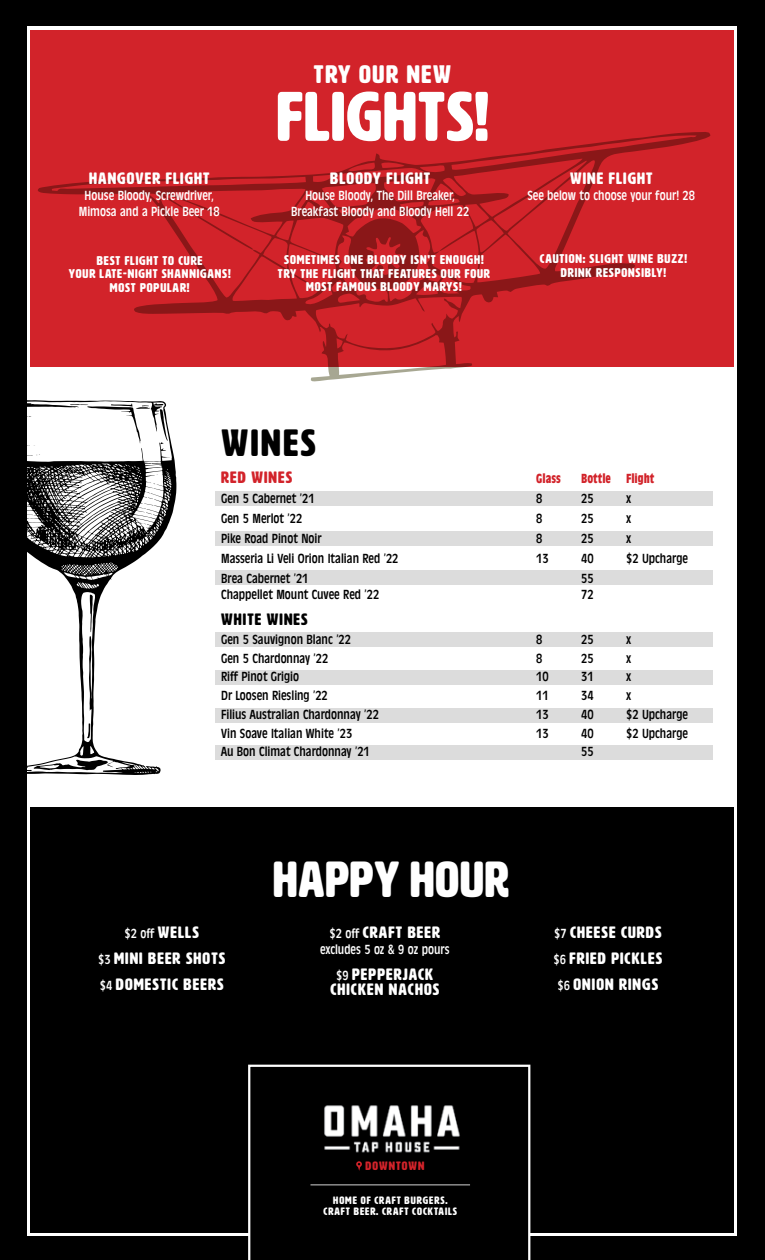
<style>
.page{position:relative;width:765px;height:1260px;background:#000}
.page>*{position:absolute;margin:0;border:0;box-sizing:border-box;transform-origin:0 0}
.t1{font:69px "HWT Artz";letter-spacing:.02em;color:#fff}
.t2{font:50px "HWT Artz";letter-spacing:.02em;color:#fff}
.t3{font:37.5px "HWT Artz";letter-spacing:.07em;color:#000}
.t4{font:25px "HWT Artz";letter-spacing:.07em;color:#fff}
.t5{font:16.25px/26.2px "HWT Artz";letter-spacing:.07em;color:#fff}
.t6{font:16.25px "HWT Artz";letter-spacing:.07em;color:#000}
.t7{font:16.25px "HWT Artz";letter-spacing:.07em;color:#d2232a}
.t8{font:13.75px/18.8px "Antique Oli Con";color:#000}
.t9{font:13.75px "Antique Oli Con";color:#fff}
.t10{font:700 13.75px "Antique Oli Con";color:#d2232a}
.t11{font:12.5px/13.6px "HWT Artz";letter-spacing:.07em;color:#fff;text-align:center}
.t12{font:12px "HWT Artz";letter-spacing:.09em;color:#d2232a}
.t13{font:10.5px/10.5px "HWT Artz";letter-spacing:.09em;color:#fff;text-align:center}
</style>
<div class="page">
<div style="left:28px;top:26px;width:709px;height:1210px;background:#fff"></div>
<div style="left:30px;top:807px;width:704px;height:425px;background:#000"></div>
<svg style="left:27px;top:400px;width:149px;height:375px"></svg>
<svg style="left:70px;top:404px;width:80px;height:39px"></svg>
<svg style="left:160px;top:409px;width:8px;height:35px"></svg>
<svg style="left:27px;top:416px;width:13px;height:41px"></svg>
<svg style="left:90px;top:594px;width:3px;height:38px"></svg>
<svg style="left:87px;top:723px;width:3px;height:15px"></svg>
<svg style="left:146px;top:512px;width:6px;height:2px"></svg>
<svg style="left:144px;top:492px;width:9px;height:14px"></svg>
<svg style="left:27px;top:760px;width:86px;height:11px"></svg>
<div style="left:30px;top:30px;width:704px;height:336px;background:#d2232a"></div>
<div style="left:215px;top:491px;width:498px;height:15px;background:#dcdcdc"></div>
<div style="left:215px;top:531px;width:498px;height:15px;background:#dcdcdc"></div>
<div style="left:215px;top:570px;width:498px;height:14px;background:#dcdcdc"></div>
<div style="left:215px;top:632px;width:498px;height:15px;background:#dcdcdc"></div>
<div style="left:215px;top:670px;width:498px;height:14px;background:#dcdcdc"></div>
<div style="left:215px;top:709px;width:498px;height:14px;background:#dcdcdc"></div>
<div style="left:215px;top:745px;width:498px;height:14px;background:#dcdcdc"></div>
<svg style="left:248px;top:1065px;width:282px;height:195px"></svg>
<hr style="left:310px;top:1184px;width:160px;height:1px;background:#fff">
<img style="left:318px;top:1099px;width:146px;height:57px">
<svg style="left:356px;top:1161px;width:6px;height:10px"></svg>
<svg style="left:38px;top:132px;width:672px;height:250px"></svg>
<svg style="left:627px;top:708px;width:61px;height:1px"></svg>
<svg style="left:109px;top:191px;width:15px;height:9px"></svg>
<svg style="left:80px;top:207px;width:19px;height:9px"></svg>
<svg style="left:111px;top:209px;width:14px;height:8px"></svg>
<svg style="left:330px;top:191px;width:14px;height:9px"></svg>
<svg style="left:292px;top:207px;width:36px;height:10px"></svg>
<svg style="left:342px;top:207px;width:5px;height:9px"></svg>
<svg style="left:528px;top:191px;width:31px;height:9px"></svg>
<svg style="left:568px;top:192px;width:8px;height:8px"></svg>
<svg style="left:594px;top:191px;width:10px;height:9px"></svg>
<svg style="left:622px;top:192px;width:13px;height:10px"></svg>
<svg style="left:649px;top:191px;width:11px;height:9px"></svg>
<svg style="left:673px;top:191px;width:22px;height:9px"></svg>
<svg style="left:133px;top:191px;width:86px;height:26px"></svg>
<svg style="left:360px;top:191px;width:109px;height:27px"></svg>
<h3 class="t5" style="left:89px;top:165px;width:122px">HANGOVER FLIGHT</h3>
<p class="t9" style="left:85px;top:188px;width:56px">★□◆▲ ●□□</p>
<p class="t9" style="left:100px;top:204px;width:34px">□▲ ■</p>
<p class="t9" style="left:171px;top:204px;width:4px">●</p>
<p class="t11" style="left:69px;top:254px;width:164px">BEST FLIGHT TO CURE<br>YOUR LATE-NIGHT SHANNIGANS!<br>MOST POPULAR!</p>
<h3 class="t4" style="left:314px;top:61px;width:139px">TRY OUR NEW</h3>
<h1 class="t1" style="left:277px;top:80px;width:214px">FLIGHTS!</h1>
<h3 class="t5" style="left:330px;top:165px;width:101px">BLOODY FLIGHT</h3>
<p class="t9" style="left:305px;top:188px;width:56px">★□◆▲ ●□□</p>
<p class="t9" style="left:329px;top:204px;width:36px">▲▼ ●□□</p>
<p class="t9" style="left:383px;top:204px;width:72px">■ ●□□ ★ ●●</p>
<h3 class="t5" style="left:570px;top:165px;width:84px">WINE FLIGHT</h3>
<p class="t9" style="left:559px;top:188px;width:115px">●□ ▼□ □□▲ □◆ □◆</p>
<p class="t11" style="left:278px;top:253px;width:214px">SOMETIMES ONE BLOODY ISN'T ENOUGH!<br>TRY THE FLIGHT THAT FEATURES OUR FOUR<br>MOST FAMOUS BLOODY MARYS!</p>
<p class="t11" style="left:540px;top:252px;width:149px">CAUTION: SLIGHT WINE BUZZ!<br>DRINK RESPONSIBLY!</p>
<h3 class="t3" style="left:222px;top:423px;width:96px">WINES</h3>
<h3 class="t7" style="left:221px;top:468px;width:72px">RED WINES</h3>
<p class="t10" style="left:542px;top:470px;width:20px">● ▲▲</p>
<p class="t10" style="left:587px;top:470px;width:20px">□▼▼●</p>
<p class="t8" style="left:233px;top:489px;width:8px">■</p>
<p class="t8" style="left:233px;top:509px;width:53px">■ ●□▼</p>
<p class="t8" style="left:251px;top:529px;width:65px">□ ■□▼ □</p>
<p class="t8" style="left:289px;top:549px;width:72px">● □■ ▼● ■</p>
<p class="t8" style="left:257px;top:585px;width:73px">●● ▼ □◆■▼ ◆❖</p>
<h3 class="t6" style="left:221px;top:611px;width:88px">WHITE WINES</h3>
<p class="t8" style="left:233px;top:630px;width:97px">■ ◆❖ ■□■ ● ■ ■</p>
<p class="t8" style="left:281px;top:649px;width:20px">□■■</p>
<p class="t8" style="left:251px;top:668px;width:18px">■□▼</p>
<p class="t8" style="left:240px;top:686px;width:30px">□□▲ ■</p>
<p class="t8" style="left:287px;top:686px;width:19px">▲●■</p>
<p class="t8" style="left:229px;top:705px;width:72px">●◆▲ ◆▲▼ ● ■</p>
<p class="t8" style="left:331px;top:705px;width:20px">□■■</p>
<p class="t8" style="left:230px;top:724px;width:74px">■ □❖ ▼● ■</p>
<p class="t8" style="left:227px;top:743px;width:42px">◆ □■ ●</p>
<p class="t8" style="left:286px;top:743px;width:57px">▼ □■■</p>
<h3 class="t5" style="left:140px;top:919px;width:60px">□ WELLS</h3>
<h3 class="t5" style="left:104px;top:945px;width:122px">✓ MINI BEER SHOTS</h3>
<h3 class="t5" style="left:106px;top:971px;width:119px">✔ DOMESTIC BEERS</h3>
<h2 class="t2" style="left:273px;top:853px;width:237px">HAPPY HOUR</h2>
<h3 class="t5" style="left:345px;top:919px;width:96px">□ CRAFT BEER</h3>
<p class="t9" style="left:335px;top:942px;width:46px">●◆ ▲ □</p>
<p class="t9" style="left:408px;top:942px;width:43px">□ □◆ ▲</p>
<h3 class="t5" style="left:330px;top:967px;width:110px;line-height:15px;text-indent:22px">PEPPERJACK<br>CHICKEN NACHOS</h3>
<h3 class="t5" style="left:569px;top:919px;width:94px;text-align:justify">CHEESE CURDS FRIED PICKLES ONION RINGS</h3>
<p class="t12" style="left:366px;top:1159px;width:60px">DOWNTOWN</p>
<p class="t13" style="left:324px;top:1196px;width:135px">HOME OF CRAFT BURGERS.<br>CRAFT BEER. CRAFT COCKTAILS</p>
</div>
